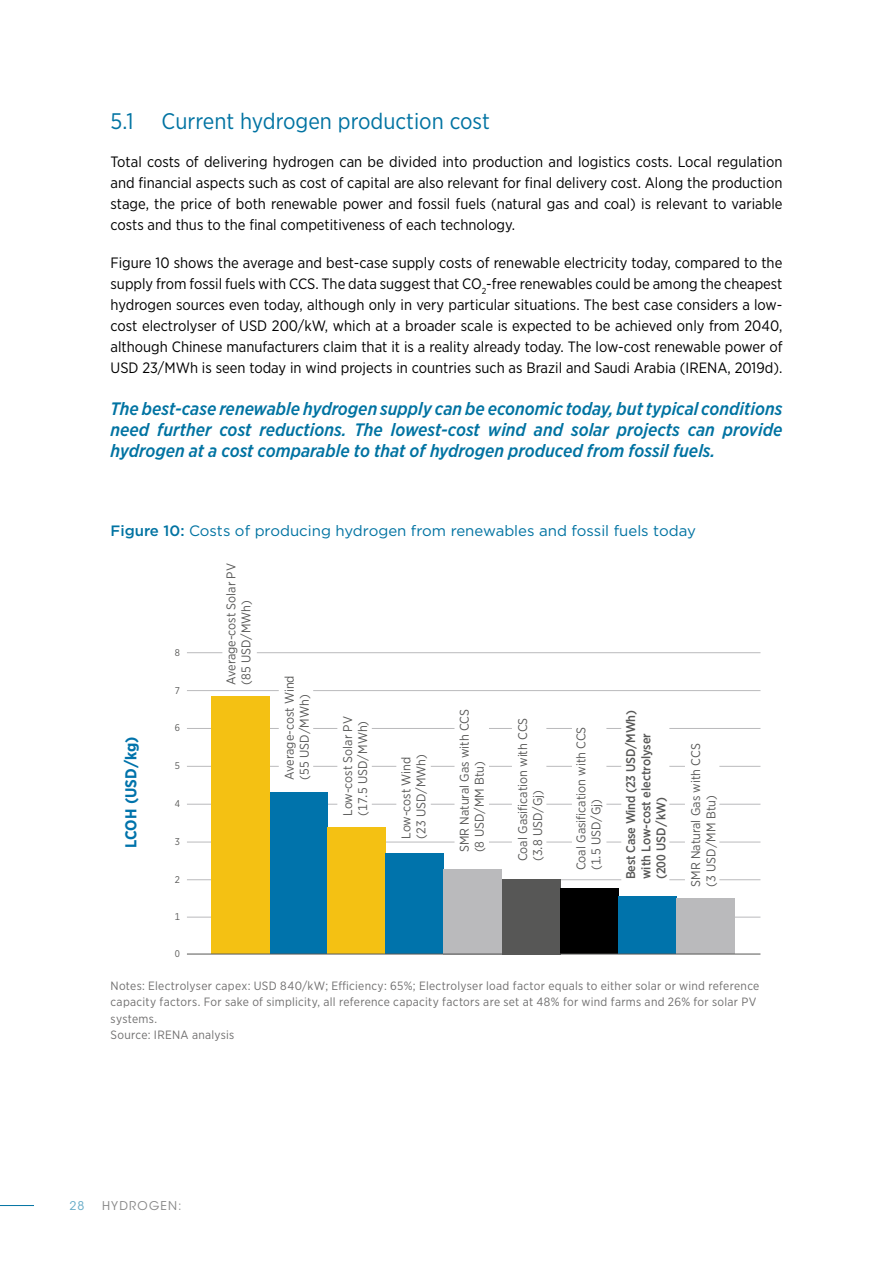
<style>
.page{position:relative;width:893px;height:1263px;background:#fff}
.page>*{position:absolute;margin:0;border:0;box-sizing:border-box;transform-origin:0 0}
.t1{font:22.5px "Gotham Narrow";color:#0073a2}
.t2{font:italic 500 18px/21px "Gotham Narrow";color:#0073a2;text-align:justify}
.t3{font:700 15.75px "Gotham Narrow";letter-spacing:-.01em;color:#0073ab}
.t4{font:15px/21px "Gotham Narrow";color:#000;text-align:justify}
.t5{font:15px "Gotham";color:#0073a2}
.t6{font:12.6px/15.1px "Gotham Narrow";color:#575756}
.t7{font:500 12.6px/15.1px "Gotham Narrow";letter-spacing:-.01em;color:#575756}
.t8{font:12px/16.5px "Gotham Narrow";letter-spacing:.025em;color:#706f6f}
.t9{font:12px "ITC Avant Garde Std";letter-spacing:.1em;color:#878787}
.t10{font:12px "ITC Avant Garde Std";color:#66abc7}
.t11{font:9.75px "Gotham Narrow";color:#575756}
.s1{font-weight:500}
</style>
<div class="page">
<hr style="left:0;top:1205px;width:34px;height:1px;background:#0073a2">
<svg style="left:431px;top:804px;width:23px;height:1px"></svg>
<svg style="left:546px;top:804px;width:26px;height:1px"></svg>
<svg style="left:669px;top:804px;width:16px;height:1px"></svg>
<hr style="left:719px;top:804px;width:41px;height:1px;background:#bababc">
<svg style="left:606px;top:804px;width:15px;height:1px"></svg>
<svg style="left:489px;top:804px;width:23px;height:1px"></svg>
<svg style="left:372px;top:804px;width:24px;height:1px"></svg>
<svg style="left:489px;top:842px;width:23px;height:1px"></svg>
<svg style="left:606px;top:842px;width:15px;height:1px"></svg>
<hr style="left:719px;top:842px;width:41px;height:1px;background:#bababc">
<svg style="left:669px;top:842px;width:16px;height:1px"></svg>
<svg style="left:546px;top:842px;width:26px;height:1px"></svg>
<hr style="left:187px;top:842px;width:267px;height:1px;background:#bababc">
<svg style="left:669px;top:879px;width:16px;height:1px"></svg>
<hr style="left:719px;top:879px;width:41px;height:1px;background:#bababc">
<hr style="left:187px;top:879px;width:434px;height:1px;background:#bababc">
<hr style="left:187px;top:917px;width:573px;height:1px;background:#bababc">
<svg style="left:313px;top:766px;width:24px;height:1px"></svg>
<svg style="left:431px;top:766px;width:23px;height:1px"></svg>
<svg style="left:546px;top:766px;width:26px;height:1px"></svg>
<svg style="left:669px;top:766px;width:16px;height:1px"></svg>
<hr style="left:719px;top:766px;width:41px;height:1px;background:#bababc">
<svg style="left:606px;top:766px;width:15px;height:1px"></svg>
<svg style="left:489px;top:766px;width:23px;height:1px"></svg>
<svg style="left:372px;top:766px;width:24px;height:1px"></svg>
<hr style="left:187px;top:766px;width:92px;height:1px;background:#bababc">
<hr style="left:187px;top:804px;width:92px;height:1px;background:#bababc">
<svg style="left:313px;top:728px;width:24px;height:1px"></svg>
<svg style="left:489px;top:728px;width:23px;height:1px"></svg>
<svg style="left:606px;top:728px;width:15px;height:1px"></svg>
<hr style="left:669px;top:728px;width:91px;height:1px;background:#bababc">
<svg style="left:546px;top:728px;width:26px;height:1px"></svg>
<hr style="left:372px;top:728px;width:82px;height:1px;background:#bababc">
<hr style="left:187px;top:728px;width:92px;height:1px;background:#bababc">
<hr style="left:313px;top:690px;width:447px;height:1px;background:#bababc">
<hr style="left:187px;top:690px;width:92px;height:1px;background:#bababc">
<hr style="left:257px;top:652px;width:503px;height:1px;background:#bababc">
<hr style="left:187px;top:652px;width:35px;height:1px;background:#bababc">
<div style="left:269px;top:793px;width:59px;height:161px;background:#0073ab"></div>
<div style="left:328px;top:827px;width:58px;height:127px;background:#f4c113"></div>
<div style="left:386px;top:854px;width:58px;height:100px;background:#0073ab"></div>
<div style="left:444px;top:869px;width:58px;height:85px;background:#bababc"></div>
<div style="left:502px;top:879px;width:58px;height:75px;background:#575756"></div>
<div style="left:560px;top:889px;width:58px;height:65px;background:#000"></div>
<div style="left:618px;top:896px;width:58px;height:58px;background:#0073ab"></div>
<div style="left:676px;top:899px;width:59px;height:55px;background:#bababc"></div>
<div style="left:211px;top:696px;width:58px;height:258px;background:#f4c113"></div>
<hr style="left:187px;top:954px;width:573px;height:1px;background:#575756">
<h1 class="t1" style="left:111px;top:107px;width:381px">5.1 Current hydrogen production cost</h1>
<p class="t4" style="left:111px;top:150px;width:673px">Total costs of delivering hydrogen can be divided into production and logistics costs. Local regulation and financial aspects such as cost of capital are also relevant for final delivery cost. Along the production stage, the price of both renewable power and fossil fuels (natural gas and coal) is relevant to variable costs and thus to the final competitiveness of each technology.</p>
<p class="t4" style="left:111px;top:251px;width:673px">Figure 10 shows the average and best-case supply costs of renewable electricity today, compared to the supply from fossil fuels with CCS. The data suggest that CO<sub>2</sub>-free renewables could be among the cheapest hydrogen sources even today, although only in very particular situations. The best case considers a low&shy;cost electrolyser of USD 200/kW, which at a broader scale is expected to be achieved only from 2040, although Chinese manufacturers claim that it is a reality already today. The low-cost renewable power of USD 23/MWh is seen today in wind projects in countries such as Brazil and Saudi Arabia (IRENA, 2019d).</p>
<p class="t2" style="left:111px;top:398px;width:673px">The best-case renewable hydrogen supply can be economic today, but typical conditions need further cost reductions. The lowest-cost wind and solar projects can provide hydrogen at a cost comparable to that of hydrogen produced from fossil fuels.</p>
<p class="t5" style="left:111px;top:521px;width:587px"><span class="s1">Figure 10:</span> Costs of producing hydrogen from renewables and fossil fuels today</p>
<p class="t3" style="left:121px;top:848px;width:113px;rotate:-90deg">LCOH (USD/kg)</p>
<p class="t11" style="left:175px;top:646px;width:7px">8</p>
<p class="t11" style="left:175px;top:684px;width:7px">7</p>
<p class="t11" style="left:175px;top:722px;width:7px">6</p>
<p class="t11" style="left:175px;top:760px;width:7px">5</p>
<p class="t11" style="left:175px;top:798px;width:7px">4</p>
<p class="t11" style="left:175px;top:835px;width:7px">3</p>
<p class="t11" style="left:175px;top:873px;width:7px">2</p>
<p class="t11" style="left:175px;top:911px;width:7px">1</p>
<p class="t11" style="left:175px;top:947px;width:7px">0</p>
<p class="t6" style="left:223px;top:685px;width:123px;rotate:-90deg">Average-cost Solar PV (85 USD/MWh)</p>
<p class="t6" style="left:281px;top:779px;width:106px;rotate:-90deg">Average-cost Wind (55 USD/MWh)</p>
<p class="t6" style="left:340px;top:816px;width:101px;rotate:-90deg">Low-cost Solar PV (17.5 USD/MWh)</p>
<p class="t6" style="left:398px;top:839px;width:86px;rotate:-90deg">Low-cost Wind (23 USD/MWh)</p>
<p class="t6" style="left:456px;top:852px;width:145px;rotate:-90deg">SMR Natural Gas with CCS (8 USD/MM Btu)</p>
<p class="t6" style="left:515px;top:861px;width:145px;rotate:-90deg">Coal Gasification with CCS (3.8 USD/Gj)</p>
<p class="t6" style="left:573px;top:870px;width:145px;rotate:-90deg">Coal Gasification with CCS (1.5 USD/Gj)</p>
<p class="t7" style="left:623px;top:879px;width:171px;rotate:-90deg">Best Case Wind (23 USD/MWh) with Low-cost electrolyser (200 USD/kW)</p>
<p class="t6" style="left:688px;top:887px;width:145px;rotate:-90deg">SMR Natural Gas with CCS (3 USD/MM Btu)</p>
<p class="t8" style="left:111px;top:977px;width:650px">Notes: Electrolyser capex: USD 840/kW; Efficiency: 65%; Electrolyser load factor equals to either solar or wind reference capacity factors. For sake of simplicity, all reference capacity factors are set at 48% for wind farms and 26% for solar PV systems.<br>Source: IRENA analysis</p>
<p class="t10" style="left:69px;top:1198px;width:17px">28</p>
<p class="t9" style="left:102px;top:1198px;width:81px">HYDROGEN:</p>
</div>
